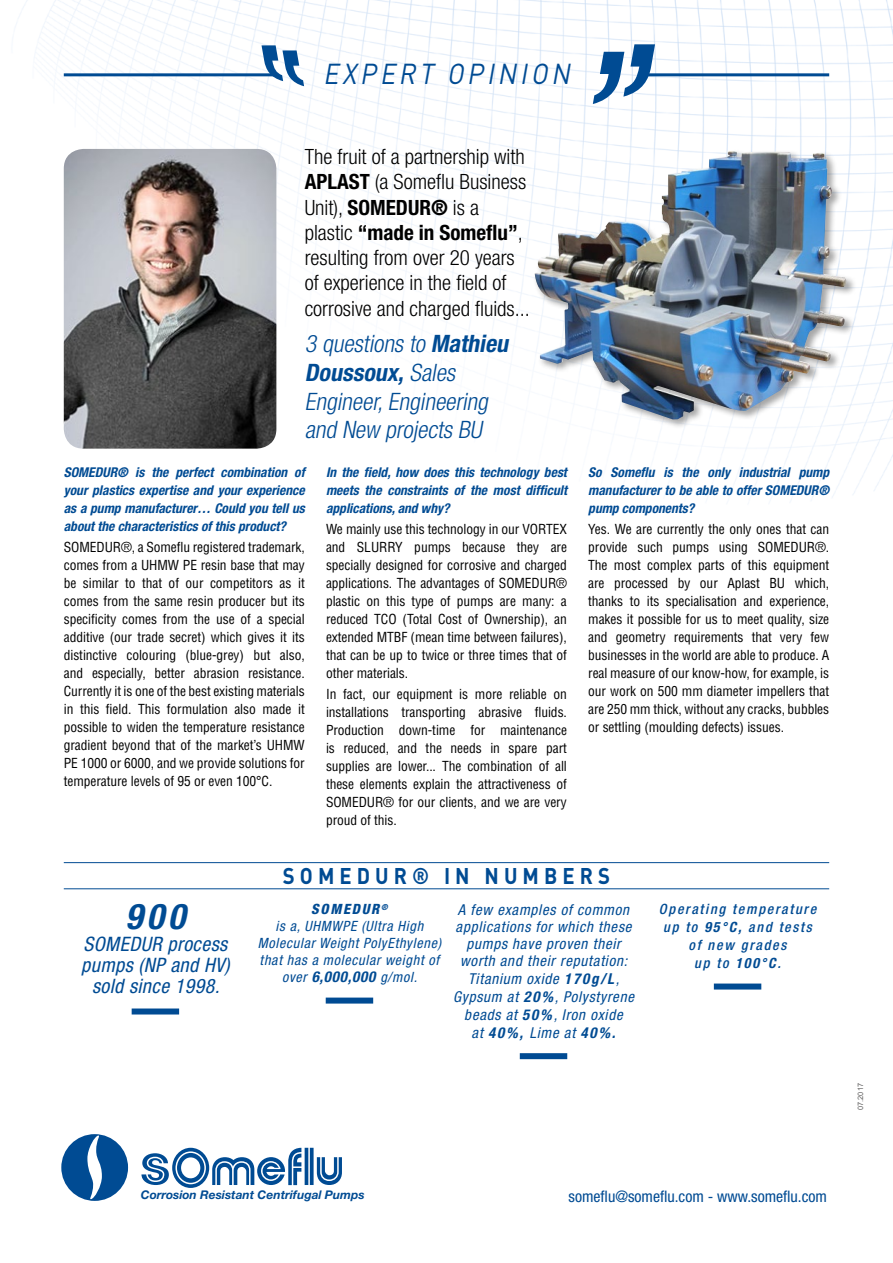
<style>
.page{position:relative;width:893px;height:1263px;background:#fff}
.page>*{position:absolute;margin:0;border:0;box-sizing:border-box;transform-origin:0 0}
.t1{font:italic 700 condensed 35.4px "Helvetica Neue LT Pro";color:#004b93}
.t2{font:italic 28.5px "DIN";color:#004b93;scale:.9 1}
.t3{font:italic 300 condensed 24px/28.8px "Helvetica Neue LT Pro";color:#004b93}
.t4{font:700 22.5px "DIN";letter-spacing:.25em;color:#004b93;scale:.9 1}
.t5{font:300 condensed 21px/25.2px "Helvetica Neue LT Pro";color:#000}
.t6{font:italic condensed 19.95px/21.3px "Helvetica Neue LT Pro";letter-spacing:.02em;color:#004b93;text-align:center}
.t7{font:condensed 15.9px "Helvetica Neue";color:#004b93}
.t8{font:italic condensed 15px/17.5px "Helvetica Neue LT Pro";letter-spacing:.05em;color:#004b93;text-align:center}
.t9{font:italic condensed 14.1px/17px "Helvetica Neue LT Pro";letter-spacing:.05em;color:#004b93;text-align:center}
.t10{font:italic 500 condensed 14.1px/18px "Helvetica Neue LT Pro";letter-spacing:.12em;color:#004b93;text-align:center}
.t11{font:condensed 13.5px/18px "Helvetica LT Std";letter-spacing:-.005em;color:#000;text-align:justify}
.t12{font:italic 700 condensed 13.5px/18px "Helvetica Neue LT Pro";color:#004b93;text-align:justify}
.t13{font:italic 700 12px "Helvetica Neue LT Pro";color:#004b93}
.t14{font:7.5px "Arial";color:#646363}
.s1{font-weight:700}
.s2{font-weight:800}
.s3{font-weight:700;font-size:15px}
</style>
<div class="page">
<img style="left:15px;top:0;width:878px;height:502px">
<hr style="left:64px;top:73px;width:212px;height:3px;background:#004b93">
<hr style="left:64px;top:888px;width:765px;height:1px;background:#004b93">
<hr style="left:64px;top:862px;width:765px;height:1px;background:#004b93">
<hr style="left:646px;top:73px;width:183px;height:3px;background:#004b93">
<img style="left:64px;top:149px;width:212px;height:300px">
<svg style="left:593px;top:44px;width:62px;height:60px"></svg>
<svg style="left:261px;top:45px;width:43px;height:41px"></svg>
<div style="left:533px;top:149px;width:323px;height:280px;background:#000;opacity:.35"></div>
<img style="left:535px;top:151px;width:312px;height:268px">
<div style="left:520px;top:1053px;width:47px;height:6px;background:#004b93"></div>
<div style="left:132px;top:1008px;width:47px;height:6px;background:#004b93"></div>
<div style="left:326px;top:997px;width:47px;height:6px;background:#004b93"></div>
<div style="left:714px;top:983px;width:47px;height:6px;background:#004b93"></div>
<div style="left:61px;top:1134px;width:67px;height:67px;background:#004b93;border-radius:50%"></div>
<svg style="left:87px;top:1135px;width:15px;height:64px"></svg>
<svg style="left:141px;top:1148px;width:201px;height:40px"></svg>
<h2 class="t2" style="left:323px;top:56px;width:282px">EXPERT OPINION</h2>
<h3 class="t5" style="left:305px;top:144px;width:227px">The fruit of a partnership with<br><span class="s1">APLAST</span> (a Someflu Business<br>Unit), <span class="s1">SOMEDUR®</span> is a plastic <span class="s1">“made in Someflu”</span>, resulting from over 20 years of experience in the field of corrosive and charged fluids...</h3>
<h3 class="t3" style="left:305px;top:329px;width:210px">3 questions to <span class="s1">Mathieu<br>Doussoux,</span>Sales<br>Engineer,Engineering and New projects BU</h3>
<p class="t12" style="left:64px;top:463px;width:242px">SOMEDUR® is the perfect combination of your plastics expertise and your experience as a pump manufacturer… Could you tell us about the characteristics of this product?</p>
<p class="t11" style="left:64px;top:538px;width:242px">SOMEDUR®, a Someflu registered trademark, comes from a UHMW PE resin base that may be similar to that of our competitors as it comes from the same resin producer but its specificity comes from the use of a special additive (our trade secret) which gives it its distinctive colouring (blue-grey) but also, and especially, better abrasion resistance.<br>Currently it is one of the best existing materials in this field. This formulation also made it possible to widen the temperature resistance gradient beyond that of the market’s UHMW PE 1000 or 6000, and we provide solutions for temperature levels of 95 or even 100°C.</p>
<p class="t12" style="left:326px;top:463px;width:242px">In the field, how does this technology best meets the constraints of the most difficult applications, and why?</p>
<p class="t11" style="left:326px;top:520px;width:242px">We mainly use this technology in our VORTEX and SLURRY pumps because they are specially designed for corrosive and charged applications. The advantages of SOMEDUR® plastic on this type of pumps are many: a reduced TCO (Total Cost of Ownership), an extended MTBF (mean time between failures), that can be up to twice or three times that of other materials.</p>
<p class="t11" style="left:326px;top:685px;width:242px">In fact, our equipment is more reliable on installations transporting abrasive fluids.<br>Production down-time for maintenance is reduced, and the needs in spare part supplies are lower... The combination of all these elements explain the attractiveness of SOMEDUR® for our clients, and we are very proud of this.</p>
<p class="t12" style="left:588px;top:463px;width:242px">So Someflu is the only industrial pump manufacturer to be able to offer SOMEDUR® pump components?</p>
<p class="t11" style="left:588px;top:520px;width:242px">Yes. We are currently the only ones that can provide such pumps using SOMEDUR®.<br>The most complex parts of this equipment are processed by our Aplast BU which, thanks to its specialisation and experience, makes it possible for us to meet quality, size and geometry requirements that very few businesses in the world are able to produce. A real measure of our know-how, for example, is our work on 500 mm diameter impellers that are 250 mm thick, without any cracks, bubbles or settling (moulding defects) issues.</p>
<h1 class="t1" style="left:126px;top:895px;width:61px">900</h1>
<h3 class="t6" style="left:81px;top:933px;width:150px">SOMEDUR process pumps (NP and HV) sold since 1998.</h3>
<h3 class="t4" style="left:283px;top:861px;width:365px">SOMEDUR® IN NUMBERS</h3>
<p class="t8" style="left:453px;top:901px;width:183px">A few examples of common applications for which these pumps have proven their worth and their reputation:<br>Titanium oxide <span class="s1">170g/L</span>,<br>Gypsum at <span class="s1">20%</span>, Polystyrene beads at <span class="s1">50%</span>, Iron oxide<br>at <span class="s1">40%,</span> Lime at <span class="s1">40%.</span></p>
<p class="t9" style="left:258px;top:901px;width:185px"><span class="s2">SOMEDUR</span><sup>®<br></sup>is a, UHMWPE (Ultra High<br>Molecular Weight PolyEthylene) that has a molecular weight of over <span class="s3">6,000,000</span> g/mol.</p>
<p class="t10" style="left:659px;top:900px;width:159px">Operating temperature up to <span class="s1">95°C,</span> and tests of new grades<br>up to <span class="s1">100°C</span>.</p>
<p class="t14" style="left:855px;top:1110px;width:29px;rotate:-90deg">07.2017</p>
<p class="t13" style="left:141px;top:1187px;width:225px">Corrosion Resistant Centrifugal Pumps</p>
<p class="t7" style="left:569px;top:1187px;width:260px">someflu@someflu.com - www.someflu.com</p>
</div>
